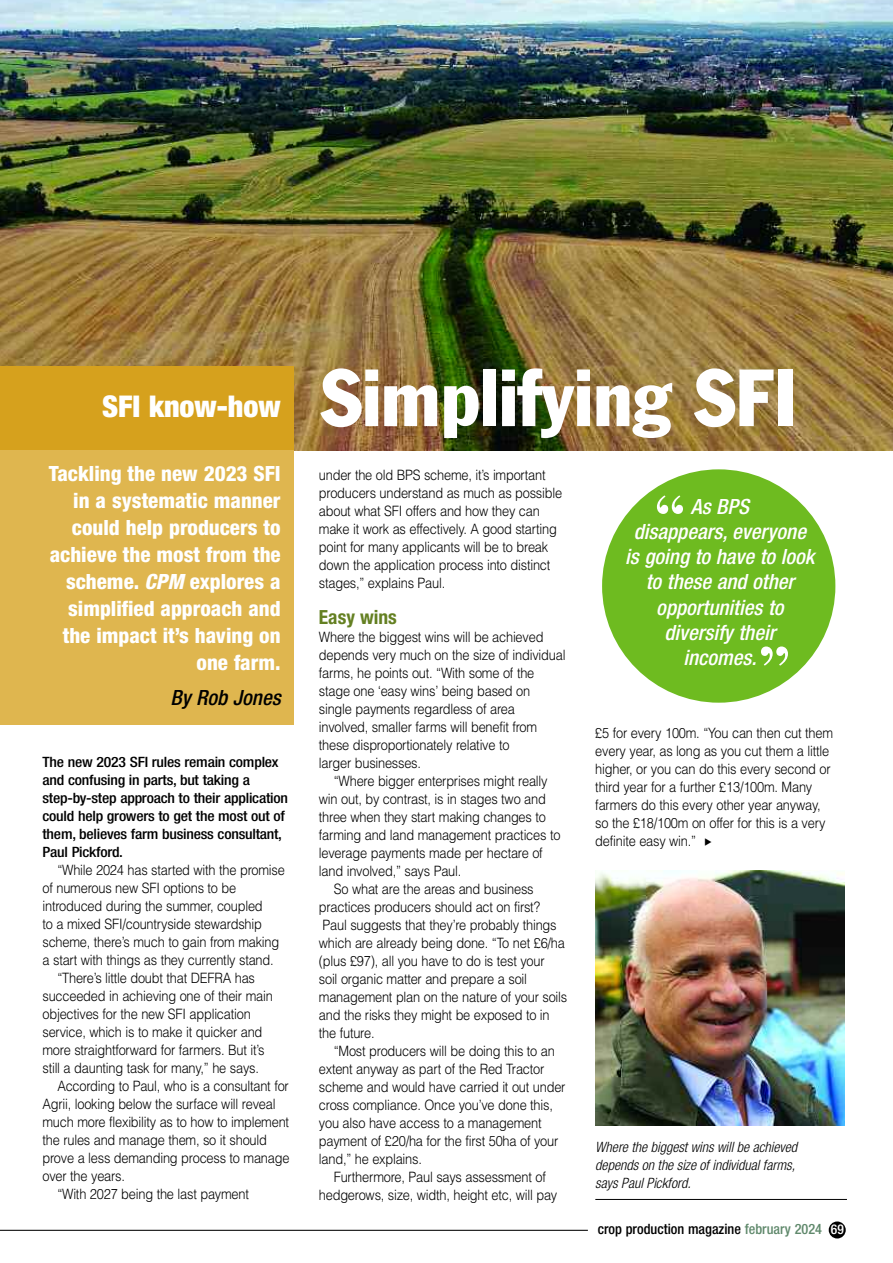
<style>
.page{position:relative;width:893px;height:1263px;background:#fff}
.page>*{position:absolute;margin:0;border:0;box-sizing:border-box;transform-origin:0 0}
.t1{font:condensed 79.5px "Franklin Gothic";color:#fff}
.t2{font:700 58.95px "Bodoni BT";color:#fff}
.t3{font:700 57px "Bodoni BT";color:#fff}
.t4{font:900 condensed 30px "Helvetica Neue";color:#fff}
.t5{font:800 condensed 21px/27px "Helvetica Neue";color:#fff;text-align:right}
.t6{font:italic 500 condensed 21px/25.2px "Helvetica Neue";color:#fff;text-align:center}
.t7{font:italic 500 condensed 21px "Helvetica Neue";color:#000}
.t8{font:700 condensed 19.5px "Helvetica Neue";color:#648022}
.t9{font:300 14.25px/18px "Helvetica";letter-spacing:-.015em;color:#000;scale:.9 1}
.t10{font:500 condensed 14.25px/18px "Helvetica Neue";letter-spacing:-.015em;color:#000;scale:1.1 1}
.t11{font:italic 300 condensed 14.25px/18px "Helvetica Neue";color:#000}
.t12{font:500 condensed 14.25px "Helvetica Neue";letter-spacing:-.015em;color:#000}
.s1{font-style:italic}
.s2{color:#60896c}
.s3{font-size:13.5px;color:#fff}
</style>
<div class="page">
<img style="left:0;top:0;width:893px;height:450px">
<div style="left:602px;top:469px;width:233px;height:234px;background:#6ebb20;border-radius:50%"></div>
<img style="left:595px;top:870px;width:250px;height:255px">
<hr style="left:595px;top:1199px;width:252px;height:1px;background:#000">
<div style="left:0;top:367px;width:293px;height:85px;background:#d6a11d"></div>
<div style="left:0;top:450px;width:293px;height:274px;background:#dfb64f"></div>
<div style="left:829px;top:1221px;width:17px;height:17px;background:#000;border-radius:50%"></div>
<hr style="left:0;top:1230px;width:588px;height:1px;background:#000">
<h3 class="t4" style="left:102px;top:396px;width:180px">SFI know-how</h3>
<h3 class="t5" style="left:49px;top:461px;width:233px">Tackling the new 2023 SFI in a systematic manner could help producers to achieve the most from the scheme. <span class="s1">CPM</span> explores a simplified approach and the impact it’s having on one farm.</h3>
<h3 class="t7" style="left:170px;top:690px;width:112px">By Rob Jones</h3>
<p class="t10" style="left:43px;top:754px;width:225px">The new 2023 SFI rules remain complex and confusing in parts, but taking a step-by-step approach to their application could help growers to get the most out of them, believes farm business consultant, Paul Pickford.</p>
<p class="t9" style="left:57px;top:861px;width:254px">“While 2024 has started with the promise</p>
<p class="t9" style="left:43px;top:879px;width:217px">of numerous new SFI options to be</p>
<p class="t9" style="left:43px;top:897px;width:246px">introduced during the summer, coupled</p>
<p class="t9" style="left:43px;top:915px;width:245px">to a mixed SFI/countryside stewardship</p>
<p class="t9" style="left:43px;top:933px;width:265px">scheme, there’s much to gain from making</p>
<p class="t9" style="left:43px;top:951px;width:258px">a start with things as they currently stand.</p>
<p class="t9" style="left:57px;top:969px;width:221px">“There’s little doubt that DEFRA has</p>
<p class="t9" style="left:43px;top:987px;width:257px">succeeded in achieving one of their main</p>
<p class="t9" style="left:43px;top:1005px;width:233px">objectives for the new SFI application</p>
<p class="t9" style="left:43px;top:1023px;width:246px">service, which is to make it quicker and</p>
<p class="t9" style="left:43px;top:1041px;width:248px">more straightforward for farmers. But it’s</p>
<p class="t9" style="left:43px;top:1059px;width:242px">still a daunting task for many,” he says.</p>
<p class="t9" style="left:57px;top:1077px;width:259px">According to Paul, who is a consultant for</p>
<p class="t9" style="left:43px;top:1095px;width:260px">Agrii, looking below the surface will reveal</p>
<p class="t9" style="left:43px;top:1113px;width:276px">much more flexibility as to how to implement</p>
<p class="t9" style="left:43px;top:1131px;width:251px">the rules and manage them, so it should</p>
<p class="t9" style="left:43px;top:1149px;width:276px">prove a less demanding process to manage</p>
<p class="t9" style="left:43px;top:1167px;width:93px">over the years.</p>
<p class="t9" style="left:57px;top:1185px;width:214px">“With 2027 being the last payment</p>
<h1 class="t1" style="left:321px;top:369px;width:477px">Simplifying SFI</h1>
<p class="t9" style="left:319px;top:466px;width:272px">under the old BPS scheme, it’s important producers understand as much as possible about what SFI offers and how they can make it work as effectively. A good starting point for many applicants will be to break down the application process into distinct stages,” explains Paul.</p>
<h3 class="t8" style="left:319px;top:610px;width:80px">Easy wins</h3>
<p class="t9" style="left:319px;top:628px;width:276px">Where the biggest wins will be achieved depends very much on the size of individual farms, he points out. “With some of the stage one ‘easy wins’ being based on single payments regardless of area involved, smaller farms will benefit from these disproportionately relative to<br>larger businesses.</p>
<p class="t9" style="left:334px;top:772px;width:239px">“Where bigger enterprises might really</p>
<p class="t9" style="left:319px;top:790px;width:254px">win out, by contrast, is in stages two and</p>
<p class="t9" style="left:319px;top:808px;width:254px">three when they start making changes to</p>
<p class="t9" style="left:319px;top:826px;width:270px">farming and land management practices to</p>
<p class="t9" style="left:319px;top:844px;width:250px">leverage payments made per hectare of</p>
<p class="t9" style="left:319px;top:862px;width:160px">land involved,” says Paul.</p>
<p class="t9" style="left:334px;top:880px;width:224px">So what are the areas and business</p>
<p class="t9" style="left:319px;top:898px;width:247px">practices producers should act on first?</p>
<p class="t9" style="left:323px;top:916px;width:262px">Paul suggests that they’re probably things</p>
<p class="t9" style="left:319px;top:934px;width:275px">which are already being done. “To net £6/ha</p>
<p class="t9" style="left:319px;top:952px;width:252px">(plus £97), all you have to do is test your</p>
<p class="t9" style="left:319px;top:970px;width:233px">soil organic matter and prepare a soil</p>
<p class="t9" style="left:319px;top:988px;width:277px">management plan on the nature of your soils</p>
<p class="t9" style="left:319px;top:1006px;width:258px">and the risks they might be exposed to in</p>
<p class="t9" style="left:319px;top:1024px;width:63px">the future.</p>
<p class="t9" style="left:334px;top:1042px;width:247px">“Most producers will be doing this to an</p>
<p class="t9" style="left:319px;top:1060px;width:252px">extent anyway as part of the Red Tractor</p>
<p class="t9" style="left:319px;top:1078px;width:276px">scheme and would have carried it out under</p>
<p class="t9" style="left:319px;top:1096px;width:261px">cross compliance. Once you’ve done this,</p>
<p class="t9" style="left:319px;top:1114px;width:249px">you also have access to a management</p>
<p class="t9" style="left:319px;top:1132px;width:268px">payment of £20/ha for the first 50ha of your</p>
<p class="t9" style="left:319px;top:1150px;width:116px">land,” he explains.</p>
<p class="t9" style="left:334px;top:1168px;width:237px">Furthermore, Paul says assessment of</p>
<p class="t9" style="left:319px;top:1186px;width:266px">hedgerows, size, width, height etc, will pay</p>
<h3 class="t3" style="left:653px;top:496px;width:34px">“</h3>
<h3 class="t6" style="left:625px;top:496px;width:191px">As BPS<br>disappears, everyone is going to have to look to these and other opportunities to diversify their<br>incomes.</h3>
<h2 class="t2" style="left:757px;top:647px;width:35px">”</h2>
<p class="t9" style="left:595px;top:724px;width:266px">£5 for every 100m. “You can then cut them every year, as long as you cut them a little higher, or you can do this every second or third year for a further £13/100m. Many farmers do this every other year anyway, so the £18/100m on offer for this is a very definite easy win.”</p>
<p class="t11" style="left:595px;top:1139px;width:203px">Where the biggest wins will be achieved depends on the size of individual farms, says Paul Pickford.</p>
<p class="t12" style="left:598px;top:1224px;width:248px">crop production magazine <span class="s2">february 2024</span> <span class="s3">69</span></p>
</div>
